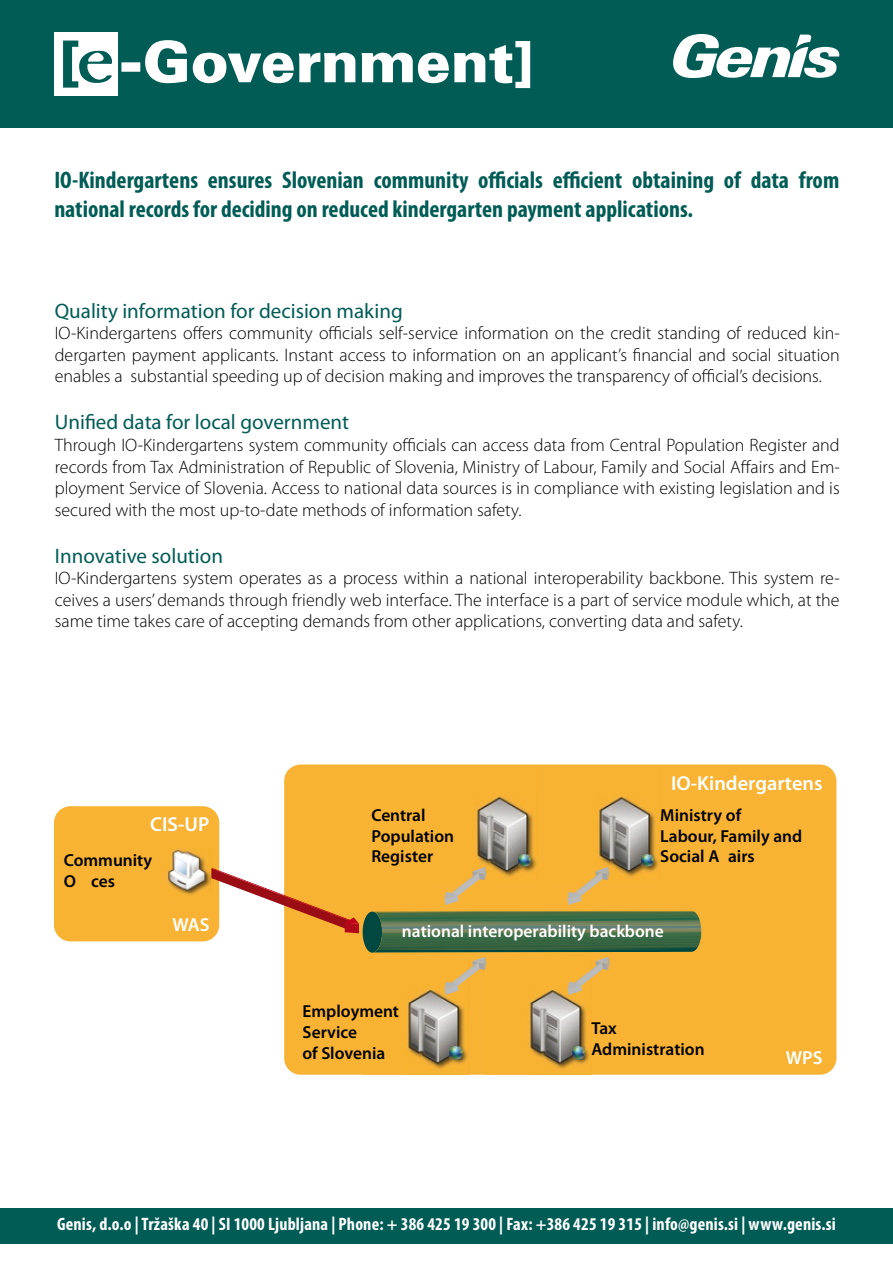
<style>
.page{position:relative;width:893px;height:1263px;background:#fff}
.page>*{position:absolute;margin:0;border:0;box-sizing:border-box;transform-origin:0 0}
.t1{font:900 57px "Univers";letter-spacing:-.005em;color:#fff}
.t2{font:700 condensed 24px/28.8px "Myriad Pro";color:#005c55}
.t3{font:21px "Myriad Pro";color:#005c55}
.t4{font:600 20.25px "Myriad Pro";color:#fff}
.t5{font:600 18.9px "Myriad Pro";color:#fff}
.t6{font:300 18px/21.6px "Myriad Pro";color:#000;text-align:justify}
.t7{font:700 condensed 18px "Myriad Pro";letter-spacing:.01em;color:#fff}
.t8{font:600 17.4px/20.9px "Myriad Pro";color:#000}
.t9{font:600 17.4px "Myriad Pro";color:#fff}
.s1{color:#005c55}
.s2{font-family:"Garamond";font-weight:700;font-size:69px;color:#005c55}
.s3{font-weight:700;font-stretch:expanded}
</style>
<div class="page">
<div style="left:0;top:1208px;width:893px;height:36px;background:#005c55"></div>
<div style="left:0;top:0;width:893px;height:128px;background:#005c55"></div>
<svg style="left:673px;top:34px;width:166px;height:44px"></svg>
<div style="left:54px;top:32px;width:64px;height:64px;background:#fff"></div>
<div style="left:121px;top:62px;width:19px;height:10px;border:3px solid #fff"></div>
<div style="left:284px;top:764px;width:552px;height:311px;background:#f8b334;border-radius:16px"></div>
<img style="left:410px;top:995px;width:58px;height:74px">
<img style="left:362px;top:1001px;width:48px;height:74px">
<svg style="left:450px;top:1046px;width:12px;height:13px"></svg>
<img style="left:532px;top:995px;width:58px;height:74px">
<img style="left:485px;top:1001px;width:47px;height:74px">
<svg style="left:572px;top:1047px;width:12px;height:12px"></svg>
<img style="left:479px;top:796px;width:55px;height:58px">
<img style="left:476px;top:808px;width:3px;height:46px">
<img style="left:601px;top:796px;width:55px;height:58px">
<img style="left:598px;top:808px;width:3px;height:46px">
<div style="left:54px;top:806px;width:165px;height:135px;background:#f8b334;border-radius:16px"></div>
<img style="left:185px;top:893px;width:10px;height:2px">
<img style="left:167px;top:849px;width:44px;height:44px">
<svg style="left:211px;top:854px;width:490px;height:141px"></svg>
<h1 class="t1" style="left:60px;top:24px;width:474px"><span class="s1">[</span><span class="s2">e</span><span class="s3">-</span>Government]</h1>
<h2 class="t2" style="left:54px;top:166px;width:786px">IO-Kindergartens ensures Slovenian community officials efficient obtaining of data from national records for deciding on reduced kindergarten payment applications.</h2>
<p class="t3" style="left:55px;top:299px;width:349px">Quality information for decision making</p>
<p class="t6" style="left:55px;top:323px;width:786px">IO-Kindergartens offers community officials self-service information on the credit standing of reduced kin&shy;dergarten payment applicants. Instant access to information on an applicant’s financial and social situation enables a substantial speeding up of decision making and improves the transparency of official’s decisions.</p>
<p class="t3" style="left:55px;top:411px;width:296px">Unified data for local government</p>
<p class="t6" style="left:55px;top:434px;width:786px">Through IO-Kindergartens system community officials can access data from Central Population Register and records from Tax Administration of Republic of Slovenia, Ministry of Labour, Family and Social Affairs and Em&shy;ployment Service of Slovenia. Access to national data sources is in compliance with existing legislation and is secured with the most up-to-date methods of information safety.</p>
<p class="t3" style="left:55px;top:544px;width:170px">Innovative solution</p>
<p class="t6" style="left:55px;top:568px;width:786px">IO-Kindergartens system operates as a process within a national interoperability backbone. This system re&shy;ceives a users’ demands through friendly web interface. The interface is a part of service module which, at the same time takes care of accepting demands from other applications, converting data and safety.</p>
<p class="t4" style="left:150px;top:813px;width:61px">CIS-UP</p>
<p class="t8" style="left:64px;top:850px;width:90px">Community<br>O ces</p>
<p class="t5" style="left:172px;top:914px;width:39px">WAS</p>
<p class="t8" style="left:371px;top:805px;width:84px">Central<br>Population<br>Register</p>
<p class="t4" style="left:671px;top:771px;width:153px">IO-Kindergartens</p>
<p class="t8" style="left:660px;top:805px;width:143px">Ministry of<br>Labour, Family and<br>Social A airs</p>
<p class="t9" style="left:402px;top:921px;width:263px">national interoperability backbone</p>
<p class="t8" style="left:303px;top:1001px;width:98px">Employment<br>Service<br>of Slovenia</p>
<p class="t8" style="left:591px;top:1018px;width:115px">Tax<br>Administration</p>
<p class="t5" style="left:786px;top:1047px;width:38px">WPS</p>
<p class="t7" style="left:57px;top:1214px;width:780px">Genis, d.o.o | Tržaška 40 | SI 1000 Ljubljana | Phone: + 386 425 19 300 | Fax: +386 425 19 315 | info@genis.si | www.genis.si</p>
</div>
